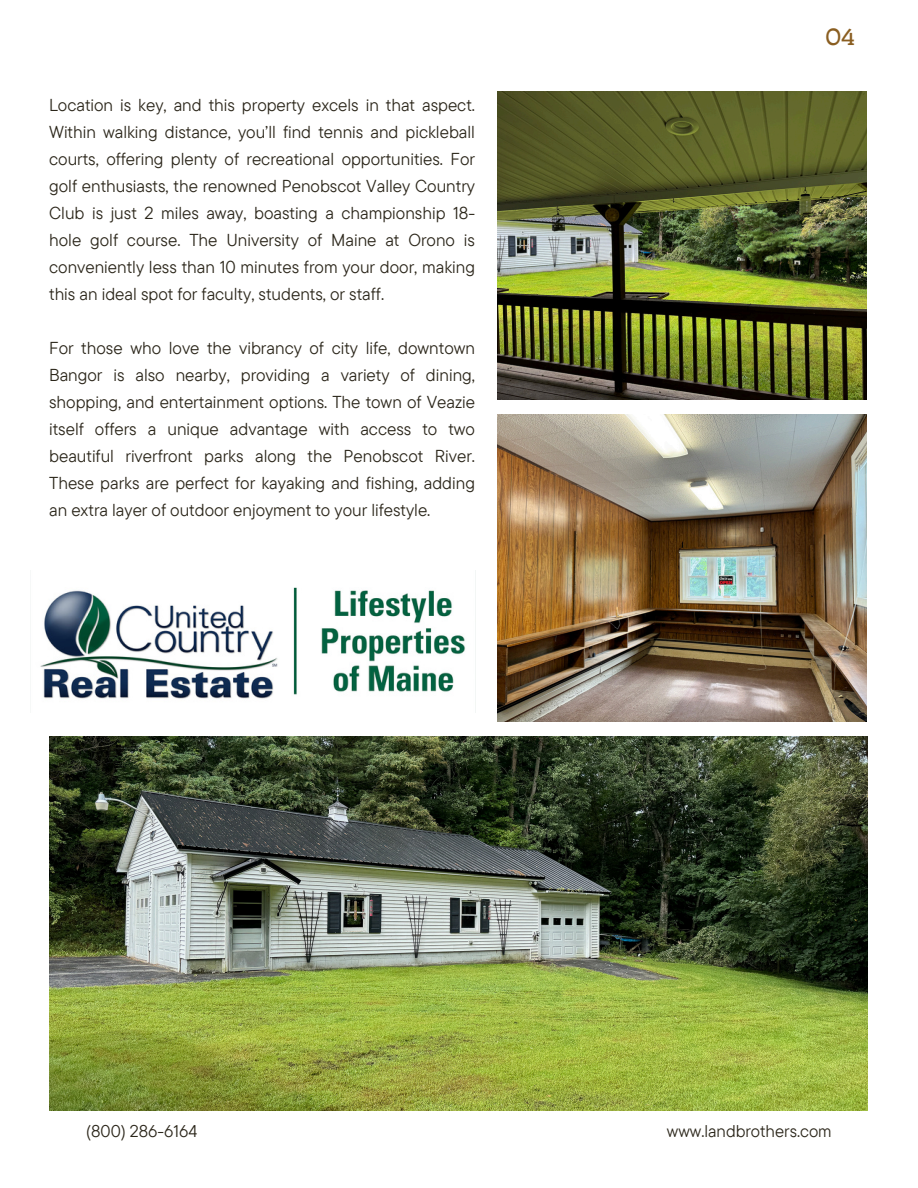
<style>
.page{position:relative;width:918px;height:1188px;background:#fff}
.page>*{position:absolute;margin:0;border:0;box-sizing:border-box;transform-origin:0 0}
.t1{font:25.35px "Tarif";color:#8a5e21}
.t2{font:17.25px/27px "TT Commons Pro";color:#2b261a;text-align:justify}
.t3{font:16.95px "TT Commons Pro";color:#2b261a}
</style>
<div class="page">
<img style="left:497px;top:92px;width:370px;height:307px">
<img style="left:49px;top:737px;width:818px;height:374px">
<img style="left:40px;top:587px;width:425px;height:112px">
<img style="left:497px;top:414px;width:370px;height:307px">
<p class="t2" style="left:49px;top:91px;width:427px">Location is key, and this property excels in that aspect.<br>Within walking distance, you’ll find tennis and pickleball courts, offering plenty of recreational opportunities. For golf enthusiasts, the renowned Penobscot Valley Country Club is just 2 miles away, boasting a championship 18- hole golf course. The University of Maine at Orono is conveniently less than 10 minutes from your door, making this an ideal spot for faculty, students, or staff.</p>
<h1 class="t2" style="left:49px;top:334px;width:427px">For those who love the vibrancy of city life, downtown Bangor is also nearby, providing a variety of dining, shopping, and entertainment options. The town of Veazie itself offers a unique advantage with access to two beautiful riverfront parks along the Penobscot River.<br>These parks are perfect for kayaking and fishing, adding an extra layer of outdoor enjoyment to your lifestyle.</h1>
<p class="t1" style="left:825px;top:23px;width:31px">04</p>
<p class="t3" style="left:86px;top:1120px;width:113px">(800) 286-6164</p>
<p class="t3" style="left:667px;top:1120px;width:166px">www.landbrothers.com</p>
</div>
